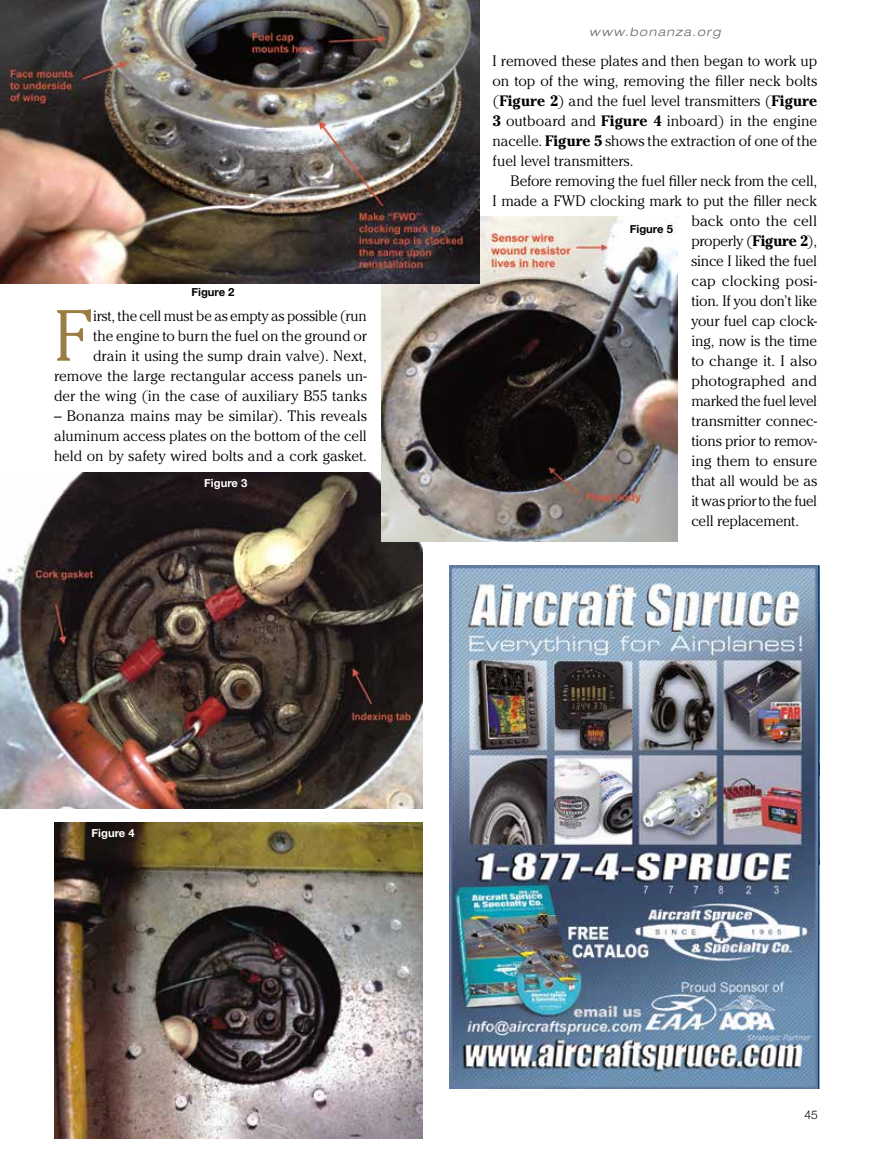
<style>
.page{position:relative;width:878px;height:1161px;background:#fff}
.page>*{position:absolute;margin:0;border:0;box-sizing:border-box;transform-origin:0 0}
.t1{font:300 72px "Cheltenham";color:#9b7c43}
.t2{font:300 15px/20px "Cheltenham";letter-spacing:-.005em;color:#000;text-align:justify}
.t3{font:300 15px "Cheltenham";letter-spacing:-.03em;color:#000}
.t4{font:300 15px "Cheltenham";letter-spacing:-.025em;color:#000}
.t5{font:300 15px "Cheltenham";letter-spacing:.015em;color:#000}
.t6{font:italic 300 expanded 12px "Helvetica Neue";letter-spacing:.12em;color:#686869}
.t7{font:300 12px "Helvetica Neue";color:#000}
.t8{font:700 11.25px "Helvetica Neue";color:#000}
.t9{font:700 11.25px "Helvetica Neue";color:#fff}
.s1{font-weight:700}
</style>
<div class="page">
<img style="left:0;top:472px;width:422px;height:336px">
<img style="left:54px;top:822px;width:368px;height:316px">
<img style="left:382px;top:216px;width:295px;height:325px">
<img style="left:0;top:0;width:479px;height:284px">
<img style="left:449px;top:566px;width:368px;height:523px">
<p class="t8" style="left:191px;top:285px;width:45px">Figure 2</p>
<h1 class="t1" style="left:54px;top:294px;width:38px">F</h1>
<p class="t2" style="left:54px;top:305px;width:314px;text-align:right">irst, the cell must be as empty as possible (run<br>the engine to burn the fuel on the ground or<br>drain it using the sump drain valve). Next, remove the large rectangular access panels un&shy;der the wing (in the case of auxiliary B55 tanks</p>
<p class="t2" style="left:54px;top:406px;width:314px">– Bonanza mains may be similar). This reveals aluminum access plates on the bottom of the cell held on by safety wired bolts and a cork gasket.</p>
<p class="t9" style="left:204px;top:476px;width:45px">Figure 3</p>
<p class="t9" style="left:92px;top:826px;width:45px">Figure 4</p>
<p class="t6" style="left:589px;top:25px;width:133px">www.bonanza.org</p>
<p class="t2" style="left:492px;top:50px;width:326px">I removed these plates and then began to work up on top of the wing, removing the filler neck bolts (<span class="s1">Figure 2</span>) and the fuel level transmitters (<span class="s1">Figure 3</span> outboard and <span class="s1">Figure 4</span> inboard) in the engine nacelle. <span class="s1">Figure 5</span> shows the extraction of one of the fuel level transmitters.</p>
<p class="t2" style="left:510px;top:171px;width:308px">Before removing the fuel filler neck from the cell,</p>
<p class="t2" style="left:492px;top:191px;width:326px">I made a FWD clocking mark to put the filler neck</p>
<p class="t2" style="left:691px;top:211px;width:127px">back onto the cell</p>
<p class="t2" style="left:691px;top:231px;width:127px">properly (<span class="s1">Figure 2</span>),</p>
<p class="t2" style="left:691px;top:251px;width:127px">since I liked the fuel</p>
<p class="t5" style="left:691px;top:272px;width:127px">cap clocking posi-</p>
<p class="t2" style="left:691px;top:291px;width:127px">tion. If you don’t like</p>
<p class="t2" style="left:691px;top:311px;width:127px">your fuel cap clock-</p>
<p class="t2" style="left:691px;top:331px;width:127px">ing, now is the time</p>
<p class="t2" style="left:691px;top:351px;width:127px">to change it. I also</p>
<p class="t2" style="left:691px;top:371px;width:127px">photographed and</p>
<p class="t4" style="left:691px;top:392px;width:127px">marked the fuel level</p>
<p class="t2" style="left:691px;top:411px;width:127px">transmitter connec-</p>
<p class="t2" style="left:691px;top:431px;width:127px">tions prior to remov-</p>
<p class="t2" style="left:691px;top:451px;width:127px">ing them to ensure</p>
<p class="t2" style="left:691px;top:471px;width:127px">that all would be as</p>
<p class="t3" style="left:691px;top:492px;width:127px">it was prior to the fuel</p>
<p class="t2" style="left:691px;top:511px;width:109px">cell replacement.</p>
<p class="t8" style="left:629px;top:222px;width:45px">Figure 5</p>
<p class="t7" style="left:804px;top:1107px;width:15px">45</p>
</div>
